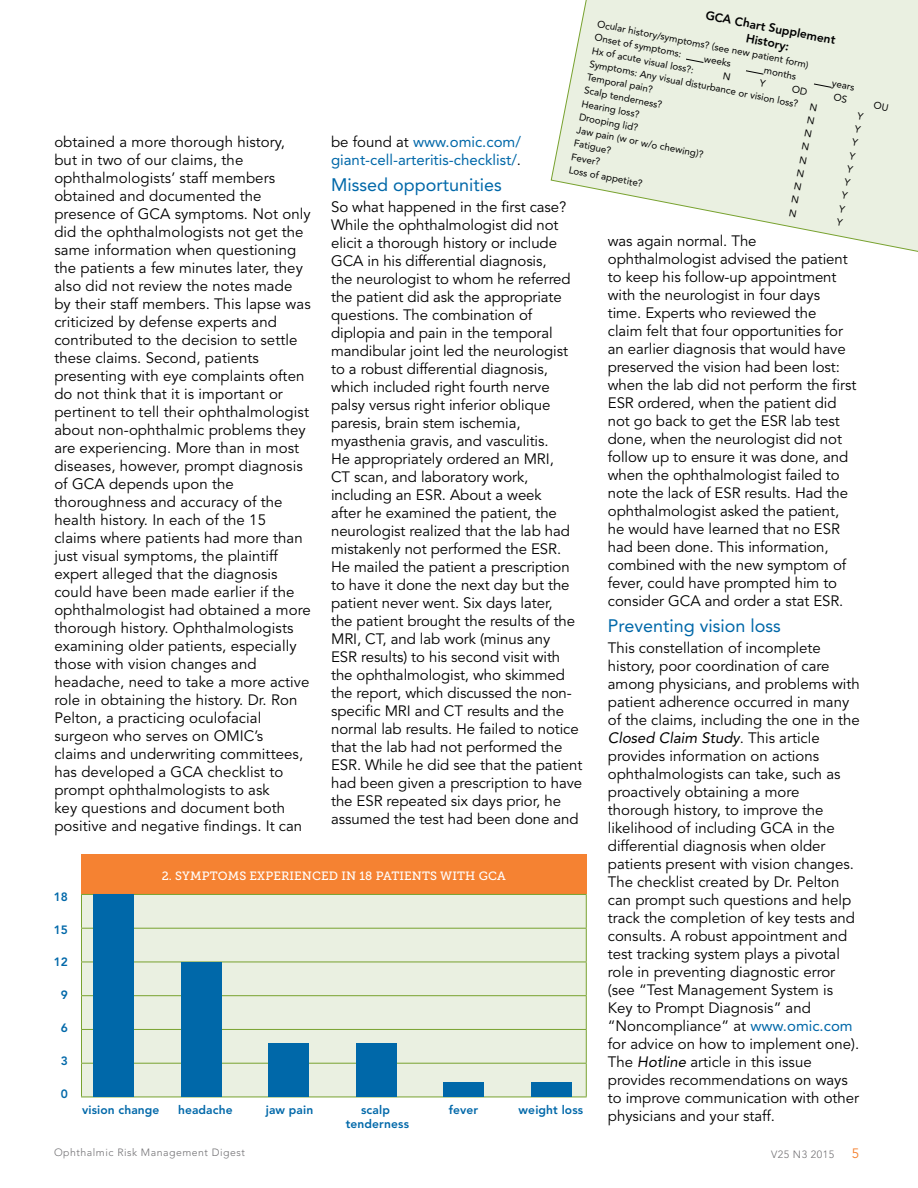
<style>
.page{position:relative;width:918px;height:1188px;background:#fff}
.page>*{position:absolute;margin:0;border:0;box-sizing:border-box;transform-origin:0 0}
.t1{font:18px "Avenir LT Std";color:#0068a9}
.t2{font:15px/18px "Avenir LT Std";color:#000}
.t3{font:15px/18px "Avenir LT Std";color:#0068a9}
.t4{font:13.5px "Avenir LT Std";color:#f58232}
.t5{font:800 12px "Avenir LT Std";letter-spacing:.01em;color:#0068a9}
.t6{font:12px "Museo Slab 500";letter-spacing:.01em;color:#fff}
.t7{font:800 12px/15px "Avenir LT Std";color:#000;text-align:center}
.t8{font:300 10.5px "Avenir LT Std";letter-spacing:.05em;color:#717073}
.t9{font:9.75px/13.5px "Avenir LT Std";color:#000}
.s1{color:#000}
.s2{font-style:italic}
.s3{color:#0068a9}
</style>
<div class="page">
<div style="left:81px;top:855px;width:505px;height:39px;background:#f58232"></div>
<div style="left:82px;top:895px;width:504px;height:202px;background:#eaf0e1"></div>
<hr style="left:81px;top:894px;width:506px;height:1px;background:#78a22f">
<hr style="left:81px;top:895px;width:1px;height:33px;background:#78a22f">
<hr style="left:586px;top:895px;width:1px;height:33px;background:#78a22f">
<hr style="left:81px;top:928px;width:506px;height:1px;background:#78a22f">
<hr style="left:81px;top:929px;width:1px;height:33px;background:#78a22f">
<hr style="left:586px;top:929px;width:1px;height:33px;background:#78a22f">
<hr style="left:81px;top:962px;width:506px;height:1px;background:#78a22f">
<hr style="left:81px;top:962px;width:1px;height:33px;background:#78a22f">
<hr style="left:586px;top:962px;width:1px;height:33px;background:#78a22f">
<hr style="left:81px;top:995px;width:506px;height:1px;background:#78a22f">
<hr style="left:81px;top:996px;width:1px;height:33px;background:#78a22f">
<hr style="left:586px;top:996px;width:1px;height:33px;background:#78a22f">
<hr style="left:81px;top:1029px;width:506px;height:1px;background:#78a22f">
<hr style="left:81px;top:1030px;width:1px;height:33px;background:#78a22f">
<hr style="left:586px;top:1030px;width:1px;height:33px;background:#78a22f">
<hr style="left:81px;top:1063px;width:506px;height:1px;background:#78a22f">
<hr style="left:81px;top:1064px;width:1px;height:33px;background:#78a22f">
<hr style="left:586px;top:1064px;width:1px;height:33px;background:#78a22f">
<hr style="left:81px;top:1097px;width:506px;height:1px;background:#78a22f">
<div style="left:93px;top:894px;width:41px;height:203px;background:#0068a9"></div>
<div style="left:181px;top:962px;width:41px;height:135px;background:#0068a9"></div>
<div style="left:268px;top:1043px;width:41px;height:54px;background:#0068a9"></div>
<div style="left:356px;top:1043px;width:40px;height:54px;background:#0068a9"></div>
<div style="left:443px;top:1082px;width:41px;height:15px;background:#0068a9"></div>
<div style="left:531px;top:1082px;width:40px;height:15px;background:#0068a9"></div>
<svg style="left:550px;top:0;width:368px;height:252px"></svg>
<svg style="left:685px;top:59px;width:19px;height:4px"></svg>
<svg style="left:813px;top:83px;width:19px;height:5px"></svg>
<svg style="left:723px;top:72px;width:7px;height:8px"></svg>
<svg style="left:745px;top:70px;width:21px;height:17px"></svg>
<svg style="left:792px;top:86px;width:15px;height:9px"></svg>
<svg style="left:834px;top:94px;width:13px;height:9px"></svg>
<svg style="left:873px;top:101px;width:15px;height:10px"></svg>
<svg style="left:854px;top:112px;width:10px;height:21px"></svg>
<svg style="left:805px;top:116px;width:9px;height:21px"></svg>
<svg style="left:851px;top:139px;width:8px;height:7px"></svg>
<svg style="left:844px;top:152px;width:12px;height:34px"></svg>
<svg style="left:794px;top:143px;width:15px;height:47px"></svg>
<svg style="left:841px;top:192px;width:7px;height:7px"></svg>
<svg style="left:789px;top:196px;width:10px;height:21px"></svg>
<svg style="left:836px;top:205px;width:10px;height:21px"></svg>
<p class="t7" style="left:707px;top:8px;width:133px;rotate:11deg">GCA Chart Supplement<br>History:</p>
<p class="t9" style="left:599px;top:17px;width:217px;rotate:11deg">Ocular history/symptoms? (see new patient form)<br>Onset of symptoms:</p>
<p class="t9" style="left:594px;top:44px;width:105px;rotate:11deg">Hx of acute visual loss?:</p>
<p class="t9" style="left:706px;top:52px;width:29px;rotate:11deg">weeks</p>
<p class="t9" style="left:591px;top:57px;width:233px;rotate:11deg">Symptoms: Any visual disturbance or vision loss? N</p>
<p class="t9" style="left:766px;top:63px;width:34px;rotate:11deg">months</p>
<p class="t9" style="left:588px;top:70px;width:69px;rotate:11deg">Temporal pain?</p>
<p class="t9" style="left:834px;top:77px;width:24px;rotate:11deg">years</p>
<p class="t9" style="left:586px;top:83px;width:81px;rotate:11deg">Scalp tenderness?</p>
<p class="t9" style="left:583px;top:97px;width:60px;rotate:11deg">Hearing loss?</p>
<p class="t9" style="left:581px;top:110px;width:61px;rotate:11deg">Drooping lid?</p>
<p class="t9" style="left:578px;top:123px;width:130px;rotate:11deg">Jaw pain (w or w/o chewing)?</p>
<p class="t2" style="left:54px;top:133px;width:258px">obtained a more thorough history, but in two of our claims, the ophthalmologists’ staff members obtained and documented the presence of GCA symptoms. Not only did the ophthalmologists not get the same information when questioning the patients a few minutes later, they also did not review the notes made by their staff members. This lapse was criticized by defense experts and contributed to the decision to settle these claims. Second, patients presenting with eye complaints often do not think that it is important or pertinent to tell their ophthalmologist about non-ophthalmic problems they are experiencing. More than in most diseases, however, prompt diagnosis of GCA depends upon the thoroughness and accuracy of the health history. In each of the 15 claims where patients had more than just visual symptoms, the plaintiff expert alleged that the diagnosis could have been made earlier if the ophthalmologist had obtained a more thorough history. Ophthalmologists examining older patients, especially those with vision changes and headache, need to take a more active role in obtaining the history. Dr. Ron Pelton, a practicing oculofacial surgeon who serves on OMIC’s<br>claims and underwriting committees, has developed a GCA checklist to prompt ophthalmologists to ask<br>key questions and document both positive and negative findings. It can</p>
<p class="t3" style="left:331px;top:133px;width:191px"><span class="s1">be found at</span> www.omic.com/ giant-cell-arteritis-checklist/<span class="s1">.</span></p>
<p class="t9" style="left:575px;top:136px;width:39px;rotate:11deg">Fatigue?</p>
<p class="t9" style="left:573px;top:150px;width:31px;rotate:11deg">Fever?</p>
<p class="t9" style="left:570px;top:163px;width:76px;rotate:11deg">Loss of appetite?</p>
<p class="t1" style="left:331px;top:175px;width:172px">Missed opportunities</p>
<p class="t2" style="left:331px;top:198px;width:253px">So what happened in the first case?<br>While the ophthalmologist did not elicit a thorough history or include GCA in his differential diagnosis,<br>the neurologist to whom he referred the patient did ask the appropriate questions. The combination of diplopia and pain in the temporal mandibular joint led the neurologist to a robust differential diagnosis, which included right fourth nerve palsy versus right inferior oblique paresis, brain stem ischemia, myasthenia gravis, and vasculitis.<br>He appropriately ordered an MRI,<br>CT scan, and laboratory work, including an ESR. About a week<br>after he examined the patient, the neurologist realized that the lab had mistakenly not performed the ESR.<br>He mailed the patient a prescription to have it done the next day but the patient never went. Six days later,<br>the patient brought the results of the MRI, CT, and lab work (minus any<br>ESR results) to his second visit with the ophthalmologist, who skimmed the report, which discussed the non&shy;specific MRI and CT results and the normal lab results. He failed to notice that the lab had not performed the ESR. While he did see that the patient had been given a prescription to have the ESR repeated six days prior, he assumed the test had been done and</p>
<p class="t2" style="left:608px;top:232px;width:250px">was again normal. The ophthalmologist advised the patient to keep his follow-up appointment with the neurologist in four days time. Experts who reviewed the<br>claim felt that four opportunities for an earlier diagnosis that would have preserved the vision had been lost: when the lab did not perform the first ESR ordered, when the patient did not go back to get the ESR lab test done, when the neurologist did not follow up to ensure it was done, and when the ophthalmologist failed to note the lack of ESR results. Had the ophthalmologist asked the patient, he would have learned that no ESR had been done. This information, combined with the new symptom of fever, could have prompted him to consider GCA and order a stat ESR.</p>
<p class="t1" style="left:608px;top:616px;width:175px">Preventing vision loss</p>
<p class="t2" style="left:608px;top:639px;width:253px">This constellation of incomplete history, poor coordination of care among physicians, and problems with patient adherence occurred in many of the claims, including the one in the <span class="s2">Closed Claim Study</span>. This article provides information on actions ophthalmologists can take, such as proactively obtaining a more thorough history, to improve the likelihood of including GCA in the differential diagnosis when older patients present with vision changes.<br>The checklist created by Dr. Pelton can prompt such questions and help track the completion of key tests and consults. A robust appointment and test tracking system plays a pivotal role in preventing diagnostic error (see “Test Management System is Key to Prompt Diagnosis” and “Noncompliance” at <span class="s3">www.omic.com </span>for advice on how to implement one).<br>The <span class="s2">Hotline</span> article in this issue provides recommendations on ways to improve communication with other physicians and your staff.</p>
<p class="t6" style="left:162px;top:869px;width:345px">2. SYMPTOMS EXPERIENCED IN 18 PATIENTS WITH GCA</p>
<p class="t5" style="left:54px;top:889px;width:16px">18</p>
<p class="t5" style="left:54px;top:922px;width:16px">15</p>
<p class="t5" style="left:54px;top:955px;width:16px">12</p>
<p class="t5" style="left:61px;top:988px;width:9px">9</p>
<p class="t5" style="left:61px;top:1021px;width:9px">6</p>
<p class="t5" style="left:61px;top:1054px;width:9px">3</p>
<p class="t5" style="left:61px;top:1087px;width:9px">0</p>
<p class="t5" style="left:82px;top:1103px;width:79px">vision change</p>
<p class="t5" style="left:178px;top:1103px;width:56px">headache</p>
<p class="t5" style="left:266px;top:1103px;width:49px">jaw pain</p>
<p class="t5" style="left:361px;top:1103px;width:30px">scalp</p>
<p class="t5" style="left:449px;top:1103px;width:31px">fever</p>
<p class="t5" style="left:519px;top:1103px;width:66px">weight loss</p>
<p class="t5" style="left:346px;top:1116px;width:65px">tenderness</p>
<p class="t8" style="left:54px;top:1146px;width:193px">Ophthalmic Risk Management Digest</p>
<p class="t8" style="left:771px;top:1149px;width:65px">V25 N3 2015</p>
<p class="t4" style="left:852px;top:1146px;width:9px">5</p>
</div>
